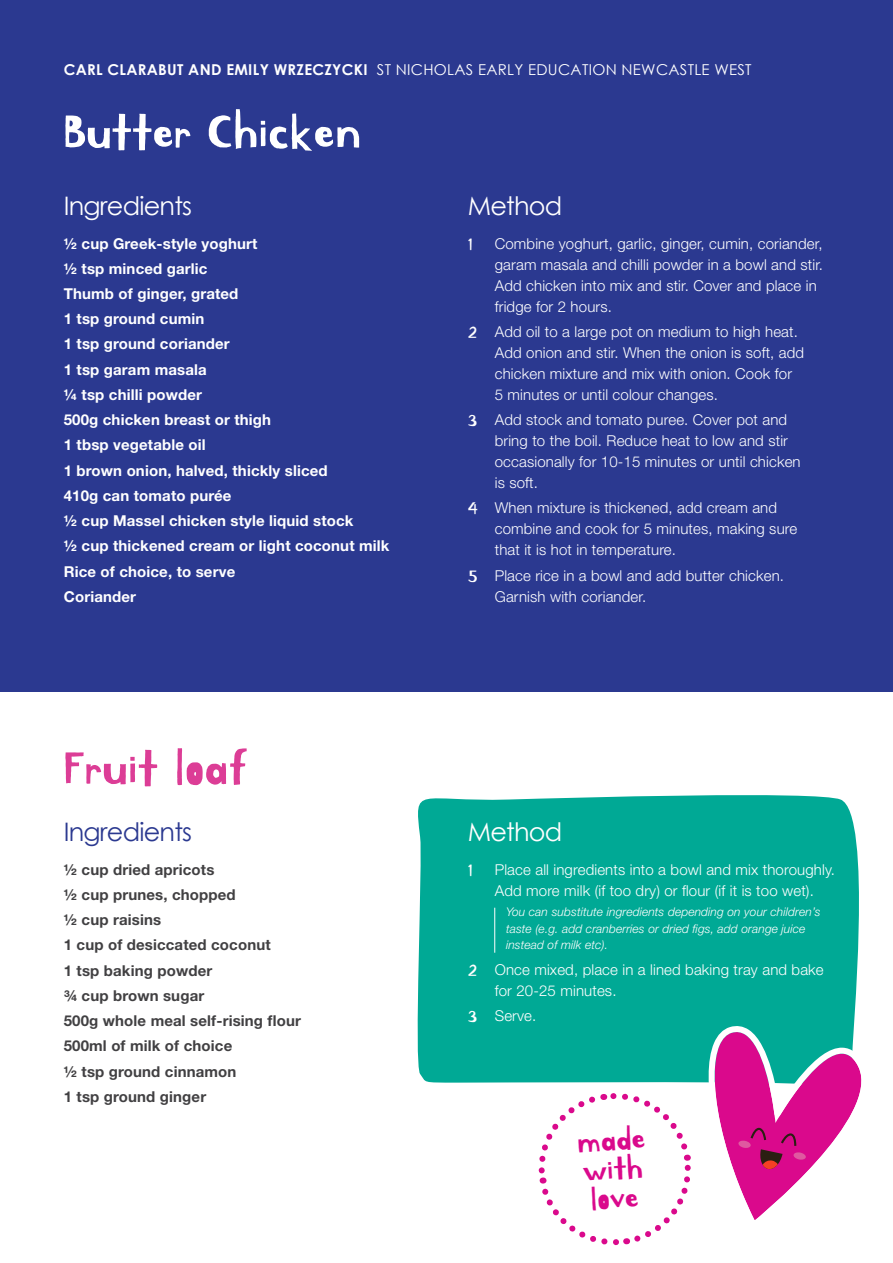
<style>
.page{position:relative;width:893px;height:1263px;background:#fff}
.page>*{position:absolute;margin:0;border:0;box-sizing:border-box;transform-origin:0 0}
.t1{font:54px "Kirang Haerang";color:#fff}
.t2{font:54px "Kirang Haerang";color:#dc3d96}
.t3{font:34.5px/28.8px "Kirang Haerang";color:#da098c}
.t4{font:25.5px "Century Gothic";letter-spacing:-.03em;color:#fff}
.t5{font:25.5px "Century Gothic";letter-spacing:-.03em;color:#2b3990}
.t6{font:300 15px/21px "Helvetica Neue LT Std";letter-spacing:.01em;color:#fff}
.t7{font:700 15px/25.2px "Helvetica Neue LT Std";letter-spacing:.01em;color:#fff}
.t8{font:700 15px/25.2px "Helvetica Neue LT Std";letter-spacing:.01em;color:#414042}
.t9{font:15px "Century Gothic";letter-spacing:.02em;color:#fff}
.t10{font:italic 300 12px/16.5px "Helvetica Neue LT Std";letter-spacing:.01em;color:#fff}
.s1{font-weight:700}
.s2{font-family:"Kirang Haerang";font-weight:400;font-size:18px}
</style>
<div class="page">
<div style="left:417px;top:795px;width:442px;height:288px;background:#00a995"></div>
<div style="left:0;top:0;width:893px;height:691px;background:#2b3990"></div>
<hr style="left:494px;top:908px;width:1px;height:45px;background:#fff">
<svg style="left:536px;top:1017px;width:326px;height:229px"></svg>
<p class="t9" style="left:64px;top:59px;width:689px"><span class="s1">CARL CLARABUT AND EMILY WRZECZYCKI</span> ST NICHOLAS EARLY EDUCATION NEWCASTLE WEST</p>
<h1 class="t1" style="left:64px;top:103px;width:300px">Butter Chicken</h1>
<h3 class="t4" style="left:64px;top:188px;width:130px">Ingredients</h3>
<p class="t7" style="left:64px;top:230px;width:327px">½ cup Greek-style yoghurt<br>½ tsp minced garlic<br>Thumb of ginger, grated<br>1 tsp ground cumin<br>1 tsp ground coriander<br>1 tsp garam masala<br>¼ tsp chilli powder<br>500g chicken breast or thigh<br>1 tbsp vegetable oil<br>1 brown onion, halved, thickly sliced<br>410g can tomato purée<br>½ cup Massel chicken style liquid stock<br>½ cup thickened cream or light coconut milk<br>Rice of choice, to serve<br>Coriander</p>
<h1 class="t2" style="left:64px;top:739px;width:183px">Fruit loaf</h1>
<h3 class="t5" style="left:64px;top:814px;width:130px">Ingredients</h3>
<p class="t8" style="left:64px;top:856px;width:239px">½ cup dried apricots<br>½ cup prunes, chopped<br>½ cup raisins<br>1 cup of desiccated coconut<br>1 tsp baking powder<br>¾ cup brown sugar<br>500g whole meal self-rising flour<br>500ml of milk of choice<br>½ tsp ground cinnamon<br>1 tsp ground ginger</p>
<h3 class="t4" style="left:468px;top:188px;width:96px">Method</h3>
<p class="t6" style="left:495px;top:232px;width:330px;text-indent:-27px"><span class="s2">1</span> Combine yoghurt, garlic, ginger, cumin, coriander, garam masala and chilli powder in a bowl and stir.<br>Add chicken into mix and stir. Cover and place in fridge for 2 hours.</p>
<p class="t6" style="left:495px;top:321px;width:311px;text-indent:-27px"><span class="s2">2</span> Add oil to a large pot on medium to high heat.<br>Add onion and stir. When the onion is soft, add chicken mixture and mix with onion. Cook for<br>5 minutes or until colour changes.</p>
<p class="t6" style="left:495px;top:409px;width:307px;text-indent:-27px"><span class="s2">3</span> Add stock and tomato puree. Cover pot and bring to the boil. Reduce heat to low and stir occasionally for 10-15 minutes or until chicken is soft.</p>
<p class="t6" style="left:495px;top:497px;width:304px;text-indent:-27px"><span class="s2">4</span> When mixture is thickened, add cream and combine and cook for 5 minutes, making sure that it is hot in temperature.</p>
<p class="t6" style="left:495px;top:564px;width:291px;text-indent:-27px"><span class="s2">5</span> Place rice in a bowl and add butter chicken.<br>Garnish with coriander.</p>
<h3 class="t4" style="left:468px;top:814px;width:96px">Method</h3>
<p class="t6" style="left:468px;top:858px;width:369px;text-align:center"><span class="s2">1</span> Place all ingredients into a bowl and mix thoroughly.<br>Add more milk (if too dry) or flour (if it is too wet).</p>
<p class="t10" style="left:506px;top:903px;width:316px">You can substitute ingredients depending on your children’s taste (e.g. add cranberries or dried figs, add orange juice instead of milk etc).</p>
<p class="t6" style="left:495px;top:958px;width:330px;text-indent:-27px"><span class="s2">2</span> Once mixed, place in a lined baking tray and bake for 20-25 minutes.</p>
<p class="t6" style="left:468px;top:1005px;width:70px"><span class="s2">3</span> Serve.</p>
<h2 class="t3" style="left:576px;top:1129px;width:70px;rotate:-4deg">made with love</h2>
</div>
